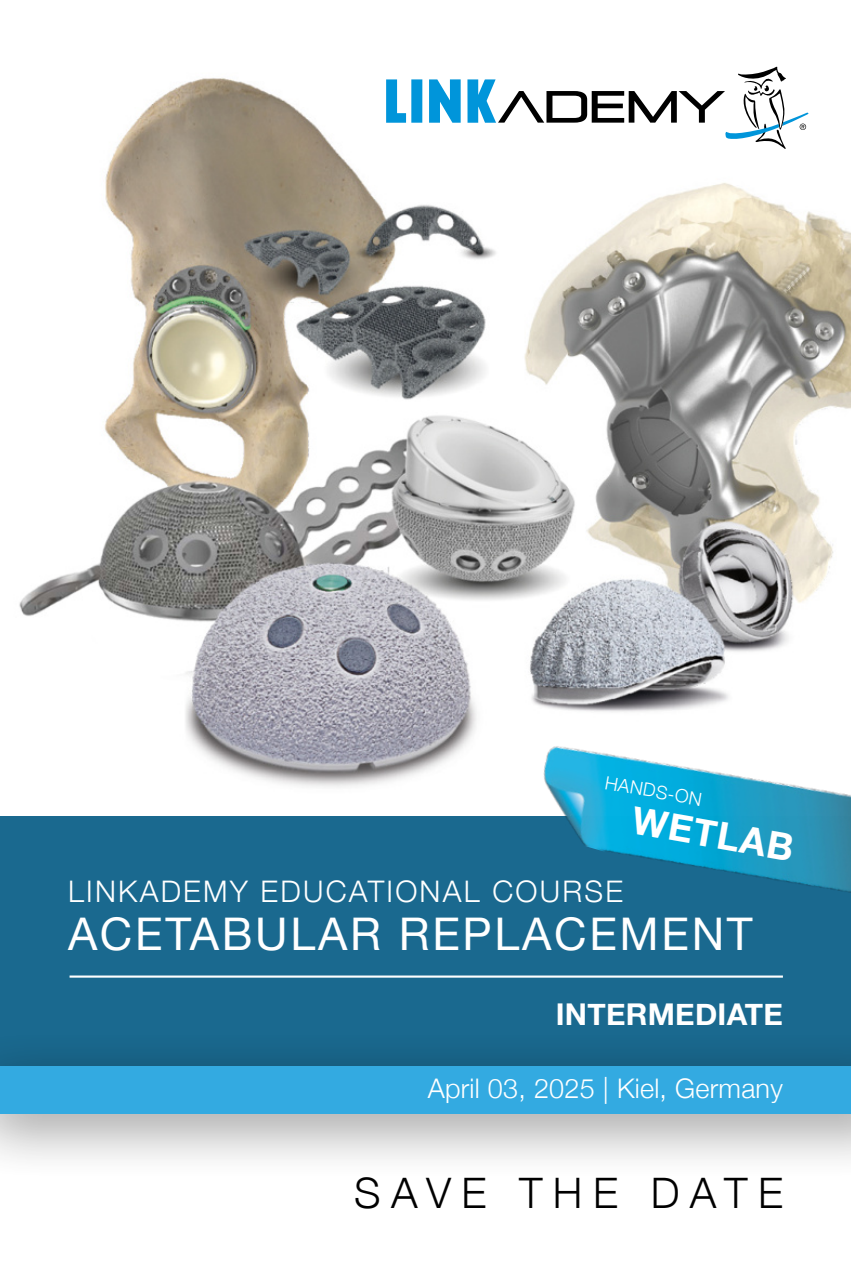
<style>
.page{position:relative;width:851px;height:1276px;background:#fff}
.page>*{position:absolute;margin:0;border:0;box-sizing:border-box;transform-origin:0 0}
.t1{font:45px "Helvetica Neue";letter-spacing:.06em;color:#fff}
.t2{font:300 42px "Helvetica Neue";letter-spacing:.25em;color:#000}
.t3{font:700 37.8px "Helvetica Neue";color:#fff}
.t4{font:700 30px "Helvetica Neue";letter-spacing:.01em;color:#fff}
.t5{font:300 29.7px "Helvetica Neue";letter-spacing:.075em;color:#fff}
.t6{font:300 27px "Helvetica Neue";letter-spacing:.01em;color:#fff}
.t7{font:300 18.3px "Helvetica Neue";color:#fff}
</style>
<div class="page">
<img style="left:19px;top:66px;width:831px;height:721px">
<div style="left:0;top:816px;width:850px;height:249px;background:#1a698f"></div>
<div style="left:0;top:1027px;width:850px;height:155px;background:#000;opacity:.5"></div>
<div style="left:0;top:1065px;width:850px;height:48px;background:#33aae1"></div>
<hr style="left:70px;top:975px;width:712px;height:2px;background:#fff">
<svg style="left:386px;top:79px;width:20px;height:44px"></svg>
<svg style="left:429px;top:79px;width:31px;height:44px"></svg>
<div style="left:411px;top:79px;width:11px;height:44px;background:#0095da"></div>
<svg style="left:467px;top:67px;width:341px;height:82px"></svg>
<img style="left:511px;top:705px;width:339px;height:188px">
<p class="t7" style="left:606px;top:774px;width:99px;rotate:10deg">HANDS-ON</p>
<p class="t3" style="left:636px;top:798px;width:164px;rotate:10deg">WETLAB</p>
<p class="t5" style="left:68px;top:879px;width:556px">LINKADEMY EDUCATIONAL COURSE</p>
<h1 class="t1" style="left:68px;top:917px;width:686px">ACETABULAR REPLACEMENT</h1>
<p class="t4" style="left:555px;top:997px;width:229px">INTERMEDIATE</p>
<p class="t6" style="left:427px;top:1077px;width:356px">April 03, 2025 | Kiel, Germany</p>
<h2 class="t2" style="left:354px;top:1175px;width:430px">SAVE THE DATE</h2>
</div>
